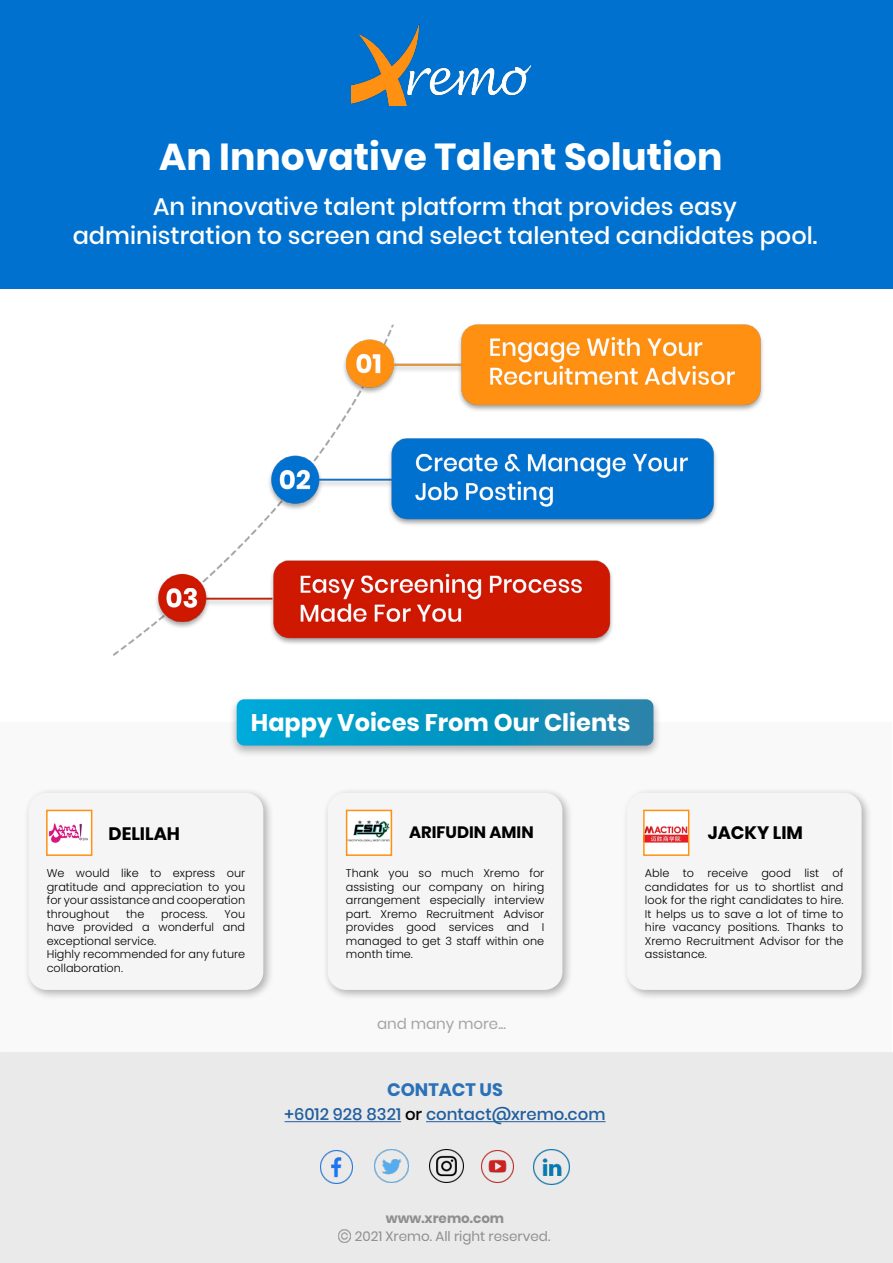
<style>
.page{position:relative;width:893px;height:1263px;background:#fff}
.page>*{position:absolute;margin:0;border:0;box-sizing:border-box;transform-origin:0 0}
.t1{font:700 37.5px "Poppins";color:#fff}
.t2{font:500 24px/28.8px "Poppins";color:#fff;text-align:center}
.t3{font:700 24px "Poppins";color:#fff}
.t4{font:700 18px "Poppins";color:#000}
.t5{font:700 18px "Poppins";color:#2b71b8}
.t6{font:500 16.5px "Poppins";color:#215e9e}
.t7{font:700 16.5px "Poppins";color:#000}
.t8{font:15px "Poppins";color:#a6a5a5}
.t9{font:13.5px "Poppins";color:#908f8e}
.t10{font:700 13.5px "Poppins";color:#908f8e}
.t11{font:300 11.25px/13.5px "Poppins";color:#000;text-align:justify}
.s1{color:#000}
</style>
<div class="page">
<div style="left:0;top:1052px;width:893px;height:211px;background:#eaeaea"></div>
<div style="left:0;top:722px;width:892px;height:330px;background:#f9f9f9"></div>
<div style="left:228px;top:696px;width:434px;height:62px;background:#000;opacity:.3"></div>
<svg style="left:237px;top:699px;width:416px;height:46px;background:#0b96c1"></svg>
<div style="left:0;top:0;width:893px;height:289px;background:#0071ce"></div>
<img style="left:352px;top:24px;width:178px;height:81px">
<div style="left:323px;top:788px;width:251px;height:213px;background:#000;opacity:.3"></div>
<div style="left:328px;top:793px;width:234px;height:197px;background:#f5f5f5;border-radius:18px"></div>
<div style="left:622px;top:788px;width:251px;height:213px;background:#000;opacity:.3"></div>
<div style="left:627px;top:793px;width:235px;height:197px;background:#f5f5f5;border-radius:18px"></div>
<div style="left:23px;top:788px;width:252px;height:213px;background:#000;opacity:.3"></div>
<div style="left:29px;top:793px;width:234px;height:197px;background:#f5f5f5;border-radius:18px"></div>
<img style="left:49px;top:823px;width:39px;height:20px">
<div style="left:46px;top:810px;width:46px;height:46px;border:2px solid #ff9012"></div>
<img style="left:349px;top:820px;width:40px;height:22px">
<div style="left:346px;top:810px;width:46px;height:46px;border:2px solid #ff9012"></div>
<img style="left:646px;top:826px;width:40px;height:17px">
<div style="left:643px;top:810px;width:46px;height:46px;border:2px solid #ff9012"></div>
<img style="left:320px;top:1151px;width:33px;height:32px">
<img style="left:374px;top:1149px;width:34px;height:33px">
<img style="left:430px;top:1149px;width:33px;height:33px">
<img style="left:482px;top:1150px;width:31px;height:33px">
<img style="left:534px;top:1149px;width:35px;height:35px">
<hr style="left:285px;top:1121px;width:116px;height:1px;background:#215e9e">
<hr style="left:426px;top:1121px;width:179px;height:1px;background:#215e9e">
<svg style="left:338px;top:1230px;width:13px;height:13px"></svg>
<img style="left:113px;top:324px;width:650px;height:332px">
<h1 class="t1" style="left:159px;top:135px;width:565px">An Innovative Talent Solution</h1>
<h2 class="t2" style="left:73px;top:192px;width:746px">An innovative talent platform that provides easy administration to screen and select talented candidates pool.</h2>
<h2 class="t3" style="left:251px;top:709px;width:381px">Happy Voices From Our Clients</h2>
<h3 class="t4" style="left:109px;top:823px;width:73px">DELILAH</h3>
<p class="t11" style="left:47px;top:866px;width:200px">We would like to express our gratitude and appreciation to you for your assistance and cooperation throughout</p>
<p class="t11" style="left:126px;top:907px;width:20px">the</p>
<p class="t11" style="left:161px;top:907px;width:48px">process.</p>
<p class="t11" style="left:47px;top:907px;width:200px;text-align:left;text-indent:178px">You have provided a wonderful and exceptional service.<br>Highly recommended for any future collaboration.</p>
<h3 class="t7" style="left:409px;top:823px;width:126px">ARIFUDIN AMIN</h3>
<p class="t11" style="left:346px;top:866px;width:200px">Thank you so much Xremo for assisting our company on hiring arrangement especially interview part. Xremo Recruitment Advisor provides good services and I managed to get 3 staff within one month time.</p>
<h3 class="t8" style="left:377px;top:1015px;width:130px">and many more...</h3>
<h3 class="t5" style="left:387px;top:1079px;width:117px">CONTACT US</h3>
<h3 class="t6" style="left:285px;top:1105px;width:322px">+6012 928 8321 <span class="s1">or</span> contact@xremo.com</h3>
<h3 class="t4" style="left:708px;top:822px;width:97px">JACKY LIM</h3>
<p class="t11" style="left:645px;top:866px;width:200px">Able to receive good list of candidates for us to shortlist and look for the right candidates to hire.<br>It helps us to save a lot of time to hire vacancy positions. Thanks to Xremo Recruitment Advisor for the assistance.</p>
<p class="t10" style="left:386px;top:1210px;width:120px">www.xremo.com</p>
<p class="t9" style="left:355px;top:1228px;width:197px">2021 Xremo. All right reserved.</p>
</div>
